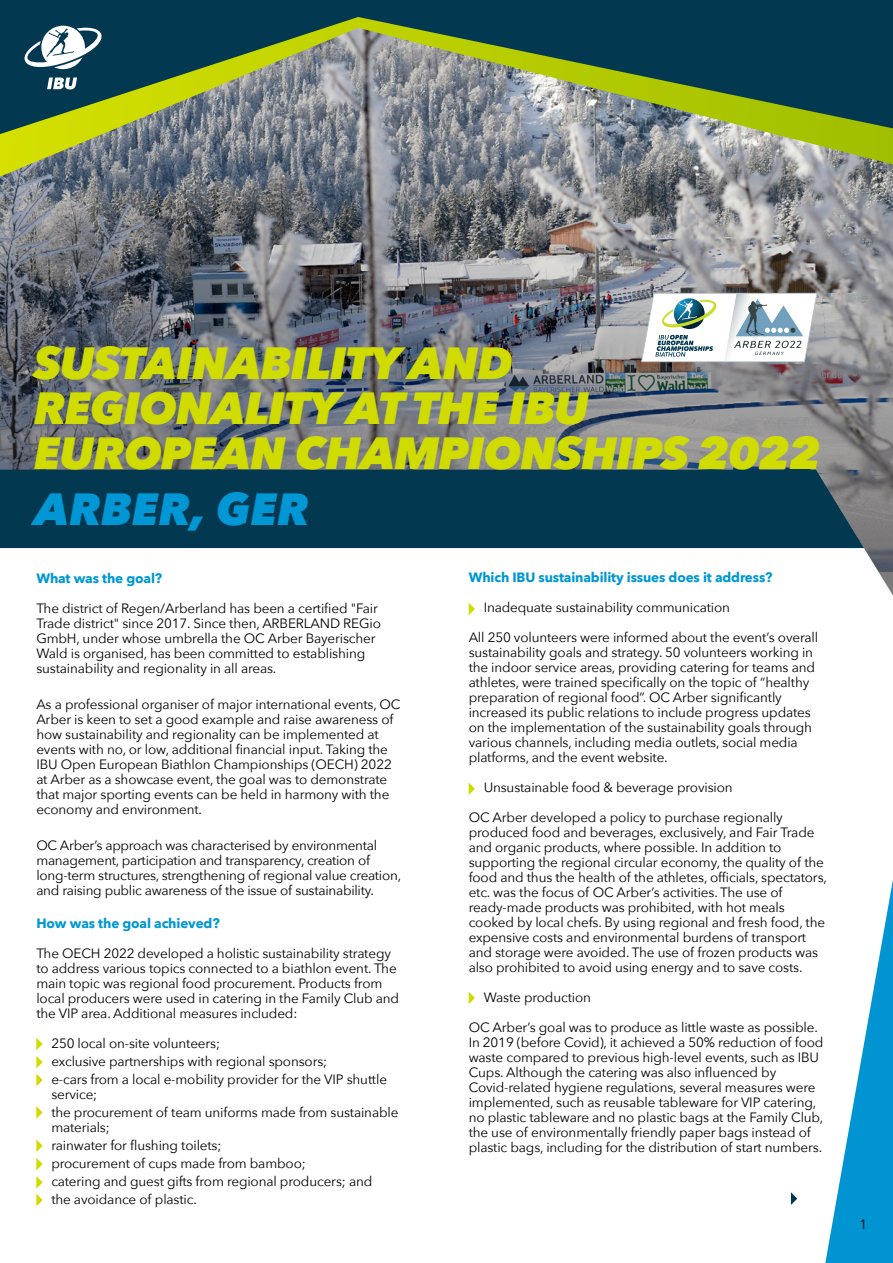
<style>
.page{position:relative;width:893px;height:1263px;background:#fff}
.page>*{position:absolute;margin:0;border:0;box-sizing:border-box;transform-origin:0 0}
.t1{font:italic 800 45px/45px "Avenir Next";letter-spacing:-.02em;color:#d0db00}
.t2{font:italic 800 45px "Avenir Next";color:#0097d4}
.t3{font:13.5px/15px "Avenir Next";letter-spacing:-.01em;color:#000}
.t4{font:700 13.5px "Avenir Next";letter-spacing:-.01em;color:#0097d4}
</style>
<div class="page">
<svg style="left:0;top:177px;width:893px;height:293px;background:#757880"></svg>
<div style="left:0;top:470px;width:893px;height:78px;background:#023850"></div>
<svg style="left:0;top:548px;width:893px;height:68px"></svg>
<div style="left:0;top:0;width:893px;height:17px;background:#023850"></div>
<svg style="left:0;top:17px;width:893px;height:160px;background:#657c66"></svg>
<svg style="left:11px;top:23px;width:101px;height:66px"></svg>
<svg style="left:469px;top:603px;width:6px;height:12px"></svg>
<svg style="left:469px;top:783px;width:6px;height:12px"></svg>
<svg style="left:469px;top:992px;width:6px;height:12px"></svg>
<svg style="left:36px;top:1038px;width:7px;height:12px"></svg>
<svg style="left:36px;top:1056px;width:7px;height:12px"></svg>
<svg style="left:36px;top:1074px;width:7px;height:12px"></svg>
<svg style="left:36px;top:1106px;width:7px;height:13px"></svg>
<svg style="left:36px;top:1139px;width:7px;height:13px"></svg>
<svg style="left:36px;top:1158px;width:7px;height:12px"></svg>
<svg style="left:36px;top:1176px;width:7px;height:30px"></svg>
<svg style="left:791px;top:1192px;width:6px;height:13px"></svg>
<svg style="left:825px;top:880px;width:68px;height:383px"></svg>
<svg style="left:641px;top:293px;width:176px;height:69px"></svg>
<h1 class="t1" style="left:34px;top:340px;width:788px">SUSTAINABILITY AND<br>REGIONALITY AT THE IBU<br>EUROPEAN CHAMPIONSHIPS 2022</h1>
<h1 class="t2" style="left:35px;top:481px;width:276px">ARBER, GER</h1>
<p class="t4" style="left:36px;top:566px;width:127px">What was the goal?</p>
<p class="t3" style="left:36px;top:600px;width:346px">The district of Regen/Arberland has been a certified "Fair Trade district" since 2017. Since then, ARBERLAND REGio GmbH, under whose umbrella the OC Arber Bayerischer Wald is organised, has been committed to establishing sustainability and regionality in all areas.</p>
<p class="t3" style="left:36px;top:696px;width:366px">As a professional organiser of major international events, OC Arber is keen to set a good example and raise awareness of how sustainability and regionality can be implemented at events with no, or low, additional financial input. Taking the IBU Open European Biathlon Championships (OECH) 2022 at Arber as a showcase event, the goal was to demonstrate that major sporting events can be held in harmony with the economy and environment.</p>
<p class="t3" style="left:36px;top:837px;width:366px">OC Arber’s approach was characterised by environmental management, participation and transparency, creation of long-term structures, strengthening of regional value creation, and raising public awareness of the issue of sustainability.</p>
<p class="t4" style="left:36px;top:911px;width:185px">How was the goal achieved?</p>
<p class="t3" style="left:36px;top:945px;width:364px">The OECH 2022 developed a holistic sustainability strategy to address various topics connected to a biathlon event. The main topic was regional food procurement. Products from local producers were used in catering in the Family Club and the VIP area. Additional measures included:</p>
<p class="t3" style="left:51px;top:1033px;width:337px;line-height:18px">250 local on-site volunteers;<br>exclusive partnerships with regional sponsors;<br>e-cars from a local e-mobility provider for the VIP shuttle</p>
<p class="t3" style="left:51px;top:1084px;width:349px;line-height:18px">service;<br>the procurement of team uniforms made from sustainable</p>
<p class="t3" style="left:51px;top:1117px;width:322px;line-height:18px">materials;<br>rainwater for flushing toilets;<br>procurement of cups made from bamboo;<br>catering and guest gifts from regional producers; and the avoidance of plastic.</p>
<p class="t4" style="left:469px;top:566px;width:305px">Which IBU sustainability issues does it address?</p>
<p class="t3" style="left:484px;top:600px;width:248px">Inadequate sustainability communication</p>
<p class="t3" style="left:469px;top:630px;width:351px">All 250 volunteers were informed about the event’s overall sustainability goals and strategy. 50 volunteers working in the indoor service areas, providing catering for teams and athletes, were trained specifically on the topic of “healthy preparation of regional food”. OC Arber significantly increased its public relations to include progress updates on the implementation of the sustainability goals through various channels, including media outlets, social media platforms, and the event website.</p>
<p class="t3" style="left:484px;top:780px;width:250px">Unsustainable food &amp; beverage provision</p>
<p class="t3" style="left:469px;top:810px;width:360px">OC Arber developed a policy to purchase regionally produced food and beverages, exclusively, and Fair Trade and organic products, where possible. In addition to supporting the regional circular economy, the quality of the food and thus the health of the athletes, officials, spectators, etc. was the focus of OC Arber’s activities. The use of ready-made products was prohibited, with hot meals cooked by local chefs. By using regional and fresh food, the expensive costs and environmental burdens of transport and storage were avoided. The use of frozen products was also prohibited to avoid using energy and to save costs.</p>
<p class="t3" style="left:484px;top:990px;width:109px">Waste production</p>
<p class="t3" style="left:469px;top:1020px;width:356px">OC Arber’s goal was to produce as little waste as possible.<br>In 2019 (before Covid), it achieved a 50% reduction of food waste compared to previous high-level events, such as IBU Cups. Although the catering was also influenced by Covid-related hygiene regulations, several measures were implemented, such as reusable tableware for VIP catering, no plastic tableware and no plastic bags at the Family Club, the use of environmentally friendly paper bags instead of plastic bags, including for the distribution of start numbers.</p>
<p class="t3" style="left:860px;top:1216px;width:9px">1</p>
</div>
